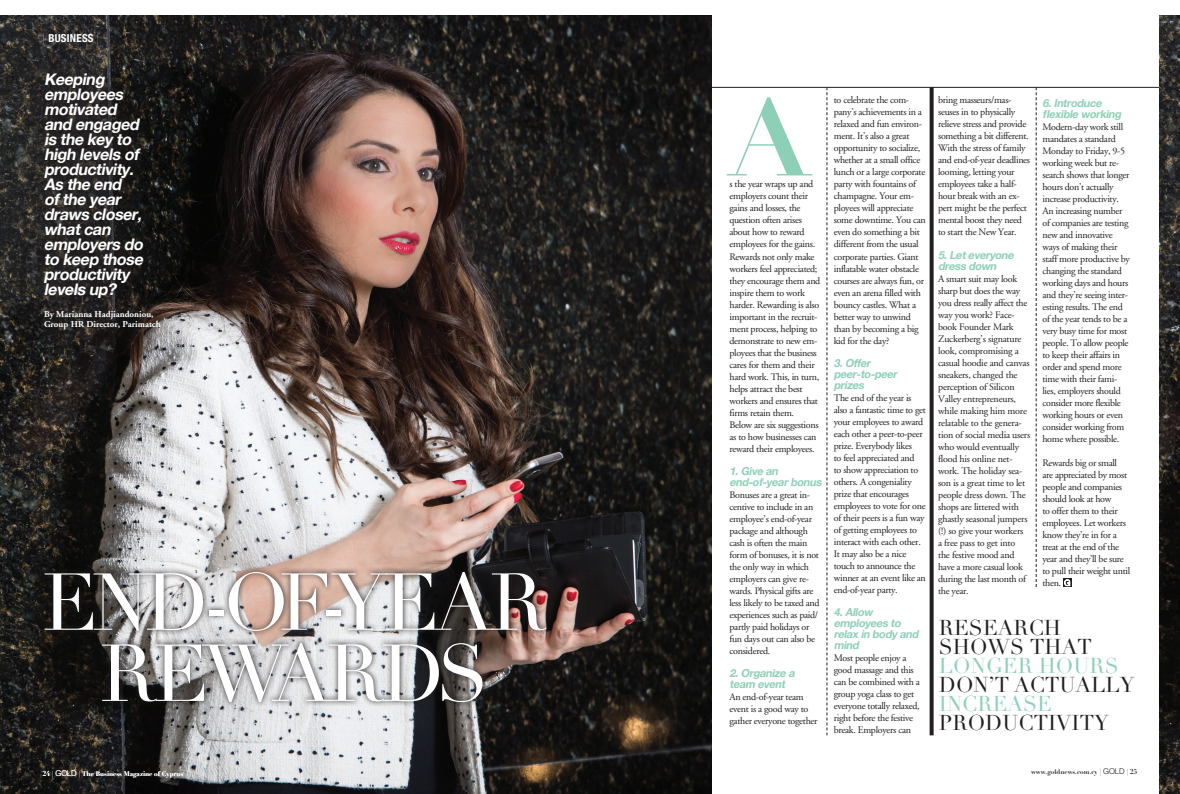
<style>
.page{position:relative;width:1180px;height:794px;background:#fff}
.page>*{position:absolute;margin:0;border:0;box-sizing:border-box;transform-origin:0 0}
.t1{font:700 105.6px "Didot";color:#8ed0b7}
.t2{font:79.1px/71.1px "Didot";letter-spacing:-.06em;color:#fff;text-align:center}
.t3{font:21px/19px "Didot";color:#231f20}
.t4{font:21px "Didot";color:#8ed0b7}
.t5{font:italic 700 16px/15px "Helvetica Neue";color:#fff}
.t6{font:italic 700 11px/11px "Helvetica Neue";color:#8ed0b7}
.t7{font:700 condensed 11px "Helvetica Neue";letter-spacing:.02em;color:#fff}
.t8{font:10px/12px "CF Garamond";letter-spacing:-.03em;color:#231f20}
.t9{font:700 9px/10.8px "CF Garamond";color:#fff}
.t10{font:700 6.5px "Didot";color:#fff}
.t11{font:700 6.5px "Didot";color:#231f20}
.s1{font-weight:200;font-stretch:normal}
.s2{font-size:7px}
.s3{font-family:"Nweights 04";font-weight:300;font-size:8px}
</style>
<div class="page">
<hr style="left:705px;top:87px;width:474px;height:1px;background:#231f20">
<img style="left:0;top:15px;width:711px;height:779px">
<svg style="left:1063px;top:578px;width:8px;height:9px"></svg>
<svg style="left:1064px;top:579px;width:5px;height:7px"></svg>
<div style="left:39px;top:565px;width:513px;height:143px;background:#231f20;opacity:.75"></div>
<div style="left:19px;top:48px;width:166px;height:306px;background:#231f20;opacity:.78"></div>
<svg style="left:929px;top:87px;width:4px;height:648px;background:#444142"></svg>
<svg style="left:826px;top:87px;width:1px;height:648px"></svg>
<svg style="left:1035px;top:87px;width:1px;height:500px"></svg>
<img style="left:1159px;top:15px;width:20px;height:779px">
<p class="t7" style="left:43px;top:29px;width:58px"><span class="s1">|</span> BUSINESS <span class="s1">|</span></p>
<h3 class="t5" style="left:44px;top:72px;width:105px">Keeping employees motivated andengaged isthekeyto highlevelsof productivity.<br>Astheend oftheyear drawscloser, whatcan employersdo tokeepthose productivity levelsup?</h3>
<p class="t9" style="left:44px;top:308px;width:118px">By Marianna Hadjiandoniou,<br>Group HR Director, Parimatch</p>
<h2 class="t2" style="left:42px;top:568px;width:506px">END-OF-YEAR<br>REWARDS</h2>
<p class="t10" style="left:43px;top:769px;width:142px"><span class="s2">24 |</span> <span class="s3">GOLD</span> <span class="s2">|</span> The Business Magazine of Cyprus</p>
<h1 class="t1" style="left:729px;top:72px;width:82px">A</h1>
<p class="t8" style="left:729px;top:179px;width:92px">s the year wraps up and employers count their gains and losses, the question often arises about how to reward employees for the gains.<br>Rewards not only make workers feel appreciated; they encourage them and inspire them to work harder. Rewarding is also important in the recruit&shy;ment process, helping to demonstrate to new em&shy;ployees that the business cares for them and their hard work. This, in turn, helps attract the best workers and ensures that firms retain them.<br>Below are six suggestions as to how businesses can reward their employees.</p>
<p class="t6" style="left:729px;top:465px;width:97px">1.Givean end-of-yearbonus</p>
<p class="t8" style="left:729px;top:489px;width:92px">Bonuses are a great in&shy;centive to include in an employee’s end-of-year package and although cash is often the main form of bonuses, it is not the only way in which employers can give re&shy;wards. Physical gifts are less likely to be taxed and experiences such as paid/ partly paid holidays or fun days out can also be considered.</p>
<p class="t6" style="left:729px;top:667px;width:70px">2.Organizea team event</p>
<p class="t8" style="left:729px;top:691px;width:89px">An end-of-year team event is a good way to gather everyone together</p>
<p class="t8" style="left:833px;top:95px;width:93px">to celebrate the com&shy;pany’s achievements in a relaxed and fun environ&shy;ment. It’s also a great opportunity to socialize, whether at a small office lunch or a large corporate party with fountains of champagne. Your em&shy;ployees will appreciate some downtime. You can even do something a bit different from the usual corporate parties. Giant inflatable water obstacle courses are always fun, or even an arena filled with bouncy castles. What a better way to unwind than by becoming a big kid for the day?</p>
<p class="t6" style="left:833px;top:357px;width:68px">3.Offer peer-to-peer prizes</p>
<p class="t8" style="left:833px;top:392px;width:94px">The end of the year is also a fantastic time to get your employees to award each other a peer-to-peer prize. Everybody likes<br>to feel appreciated and<br>to show appreciation to others. A congeniality prize that encourages employees to vote for one of their peers is a fun way of getting employees to interact with each other.<br>It may also be a nice touch to announce the winner at an event like an end-of-year party.</p>
<p class="t6" style="left:833px;top:606px;width:89px">4.Allow employeesto relaxinbodyand mind</p>
<p class="t8" style="left:833px;top:652px;width:87px">Most people enjoy a good massage and this can be combined with a group yoga class to get everyone totally relaxed, right before the festive break. Employers can</p>
<p class="t8" style="left:938px;top:95px;width:94px">bring masseurs/mas&shy;seuses in to physically relieve stress and provide something a bit different.<br>With the stress of family and end-of-year deadlines looming, letting your employees take a half&shy;hour break with an ex&shy;pert might be the perfect mental boost they need to start the New Year.</p>
<p class="t6" style="left:937px;top:249px;width:80px">5.Leteveryone dressdown</p>
<p class="t8" style="left:938px;top:273px;width:94px">A smart suit may look sharp but does the way you dress really affect the way you work? Face&shy;book Founder Mark<br>Zuckerberg’s signature look, compromising a casual hoodie and canvas sneakers, changed the perception of Silicon<br>Valley entrepreneurs, while making him more relatable to the genera&shy;tion of social media users who would eventually flood his online net&shy;work. The holiday sea&shy;son is a great time to let people dress down. The shops are littered with ghastly seasonal jumpers (!) so give your workers<br>a free pass to get into<br>the festive mood and have a more casual look during the last month of the year.</p>
<p class="t6" style="left:1042px;top:98px;width:83px">6.Introduce flexibleworking</p>
<p class="t8" style="left:1042px;top:121px;width:89px">Modern-day work still mandates a standard<br>Monday to Friday, 9-5 working week but re&shy;search shows that longer hours don’t actually increase productivity.<br>An increasing number of companies are testing new and innovative ways of making their staff more productive by changing the standard working days and hours and they’re seeing inter&shy;esting results. The end of the year tends to be a very busy time for most people. To allow people to keep their affairs in order and spend more time with their fami&shy;lies, employers should consider more flexible working hours or even consider working from home where possible.</p>
<p class="t8" style="left:1042px;top:457px;width:89px">Rewards big or small are appreciated by most people and companies should look at how<br>to offer them to their employees. Let workers know they’re in for a treat at the end of the year and they’ll be sure to pull their weight until then.</p>
<h3 class="t3" style="left:938px;top:618px;width:154px">RESEARCH<br>SHOWS THAT</h3>
<h3 class="t4" style="left:938px;top:653px;width:181px">LONGER HOURS</h3>
<h3 class="t3" style="left:938px;top:675px;width:197px">DON’T ACTUALLY</h3>
<h3 class="t4" style="left:938px;top:691px;width:115px">INCREASE</h3>
<h3 class="t3" style="left:938px;top:713px;width:171px">PRODUCTIVITY</h3>
<p class="t11" style="left:1030px;top:767px;width:108px">www.goldnews.com.cy <span class="s2">|</span> <span class="s3">GOLD</span> <span class="s2">| 25</span></p>
</div>
